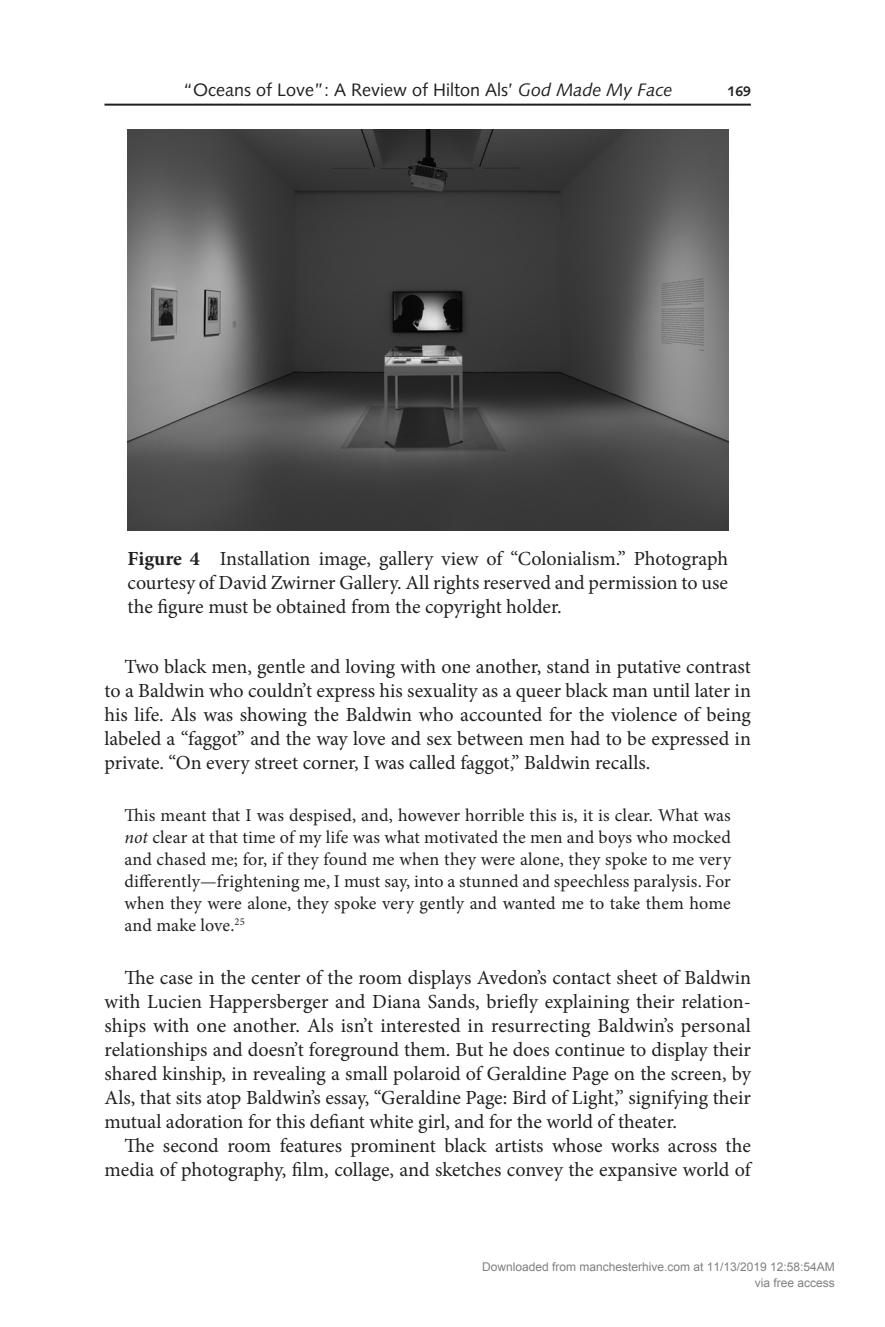
<style>
.page{position:relative;width:885px;height:1327px;background:#fff}
.page>*{position:absolute;margin:0;border:0;box-sizing:border-box;transform-origin:0 0}
.TextInd{font:20px/24px "Minion Pro";letter-spacing:-.005em;color:#231f20;text-align:justify}
.FigCapt{font:20px/24px "Minion Pro";color:#231f20;text-align:justify}
.Extract3{font:18px/22px "Minion Pro";letter-spacing:.005em;color:#231f20;text-align:justify}
.t1{font:18px "Syntax LT Std";color:#231f20}
.t2{font:700 14px "Syntax LT Std";color:#231f20}
.t3{font:12px/16px "Arial";color:#808080;text-align:right}
.s1{font-style:italic}
.s2{font-weight:700}
</style>
<div class="page">
<hr style="left:104px;top:104px;width:646px;height:2px;background:#231f20">
<img style="left:127px;top:130px;width:601px;height:400px">
<p class="t1" style="left:183px;top:79px;width:491px">“Oceans of Love”: A Review of Hilton Als’ <span class="s1">God Made My Face</span></p>
<p class="t2" style="left:727px;top:83px;width:25px">169</p>
<p class="FigCapt" style="left:127px;top:547px;width:602px"><span class="s2">Figure 4</span> Installation image, gallery view of “Colonialism.” Photograph courtesy of David Zwirner Gallery. All rights reserved and permission to use the figure must be obtained from the copyright holder.</p>
<p class="TextInd" style="left:104px;top:655px;width:648px;text-indent:20px">Two black men, gentle and loving with one another, stand in putative contrast to a Baldwin who couldn’t express his sexuality as a queer black man until later in his life. Als was showing the Baldwin who accounted for the violence of being labeled a “faggot” and the way love and sex between men had to be expressed in private. “On every street corner, I was called faggot,” Baldwin recalls.</p>
<p class="Extract3" style="left:124px;top:804px;width:608px">This meant that I was despised, and, however horrible this is, it is clear. What was <span class="s1">not</span> clear at that time of my life was what motivated the men and boys who mocked and chased me; for, if they found me when they were alone, they spoke to me very differently—frightening me, I must say, into a stunned and speechless paralysis. For when they were alone, they spoke very gently and wanted me to take them home and make love.<sup>25</sup></p>
<p class="TextInd" style="left:104px;top:966px;width:648px;text-indent:20px">The case in the center of the room displays Avedon’s contact sheet of Baldwin with Lucien Happersberger and Diana Sands, briefly explaining their relation&shy;ships with one another. Als isn’t interested in resurrecting Baldwin’s personal relationships and doesn’t foreground them. But he does continue to display their shared kinship, in revealing a small polaroid of Geraldine Page on the screen, by Als, that sits atop Baldwin’s essay, “Geraldine Page: Bird of Light,” signifying their mutual adoration for this defiant white girl, and for the world of theater.</p>
<p class="TextInd" style="left:104px;top:1134px;width:648px;text-align:right">The second room features prominent black artists whose works across the media of photography, film, collage, and sketches convey the expansive world of</p>
<p class="t3" style="left:482px;top:1260px;width:354px">Downloaded from manchesterhive.com at 11/13/2019 12:58:54AM via free access</p>
</div>
